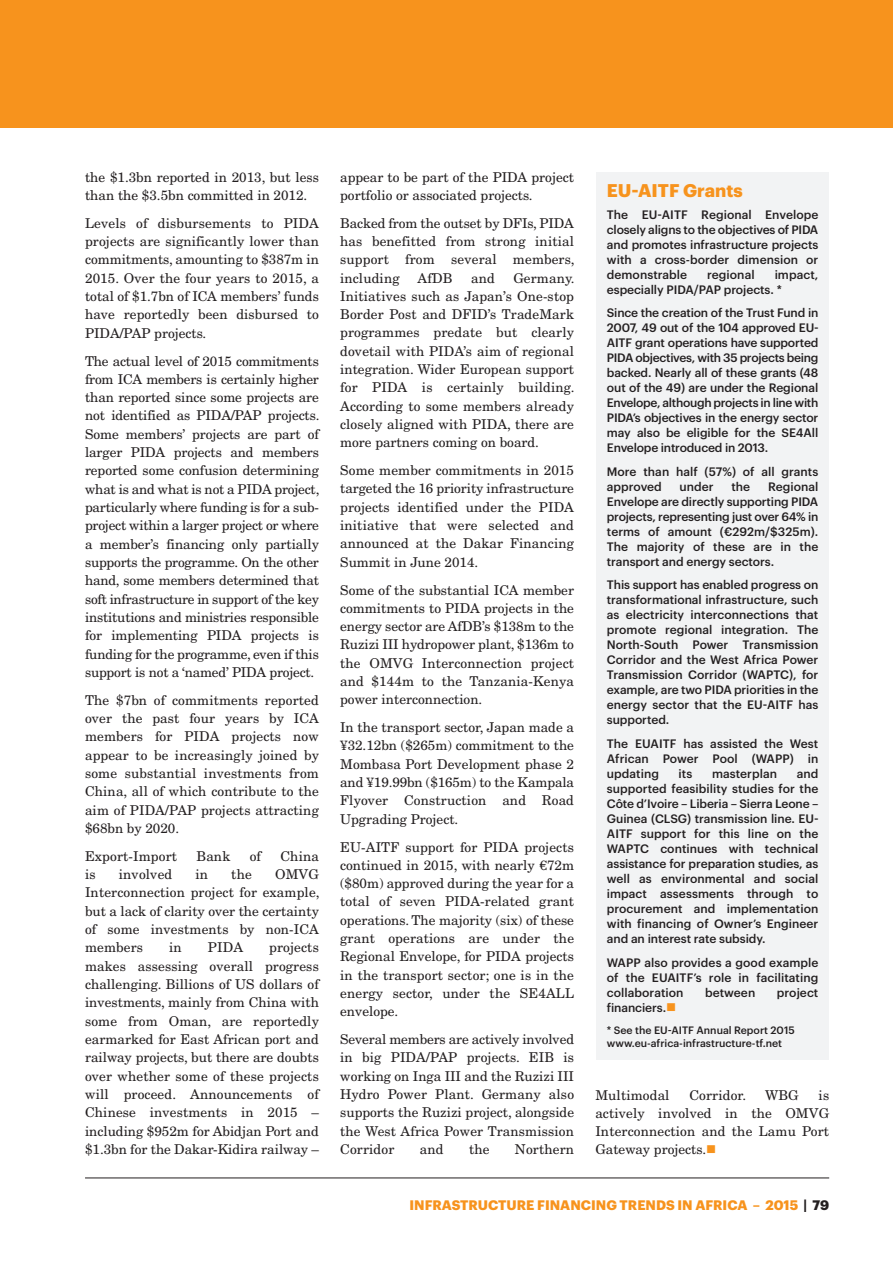
<style>
.page{position:relative;width:893px;height:1263px;background:#fff}
.page>*{position:absolute;margin:0;border:0;box-sizing:border-box;transform-origin:0 0}
.t1{font:700 18px "Graphik";color:#f7931d}
.t2{font:13.5px/18.3px "New Century Schlbk";letter-spacing:.01em;color:#231f20;text-align:justify}
.t3{font:700 13.5px "Graphik";color:#f7931d}
.t4{font:500 12px/15px "Graphik";letter-spacing:.005em;color:#231f20;text-align:justify}
.t5{font:500 10.5px/13.5px "Graphik";color:#231f20}
.s1{color:#f7931d}
.s2{color:#231f20}
</style>
<div class="page">
<hr style="left:85px;top:1177px;width:744px;height:1px;background:#231f20">
<div style="left:0;top:0;width:893px;height:128px;background:#f7931d"></div>
<div style="left:596px;top:172px;width:233px;height:887px;background:#f2f3f4"></div>
<p class="t2" style="left:85px;top:169px;width:235px">the $1.3bn reported in 2013, but less than the $3.5bn committed in 2012.</p>
<p class="t2" style="left:85px;top:215px;width:235px">Levels of disbursements to PIDA projects are significantly lower than commitments, amounting to $387m in 2015. Over the four years to 2015, a total of $1.7bn of ICA members’ funds have reportedly been disbursed to PIDA/PAP projects.</p>
<p class="t2" style="left:85px;top:353px;width:236px">The actual level of 2015 commitments from ICA members is certainly higher than reported since some projects are not identified as PIDA/PAP projects.<br>Some members’ projects are part of larger PIDA projects and members reported some confusion determining what is and what is not a PIDA project, particularly where funding is for a sub&shy;project within a larger project or where a member’s financing only partially supports the programme. On the other hand, some members determined that soft infrastructure in support of the key institutions and ministries responsible for implementing PIDA projects is funding for the programme, even if this support is not a ‘named’ PIDA project.</p>
<p class="t2" style="left:85px;top:692px;width:235px">The $7bn of commitments reported over the past four years by ICA members for PIDA projects now appear to be increasingly joined by some substantial investments from China, all of which contribute to the aim of PIDA/PAP projects attracting $68bn by 2020.</p>
<p class="t2" style="left:85px;top:848px;width:94px">Export-Import</p>
<p class="t2" style="left:196px;top:848px;width:35px">Bank</p>
<p class="t2" style="left:250px;top:848px;width:13px">of</p>
<p class="t2" style="left:280px;top:848px;width:40px">China</p>
<p class="t2" style="left:85px;top:866px;width:12px">is</p>
<p class="t2" style="left:119px;top:866px;width:55px">involved</p>
<p class="t2" style="left:195px;top:866px;width:14px">in</p>
<p class="t2" style="left:231px;top:866px;width:22px">the</p>
<p class="t2" style="left:85px;top:866px;width:236px;text-indent:190px">OMVG Interconnection project for example, but a lack of clarity over the certainty of some investments by non-ICA members</p>
<p class="t2" style="left:169px;top:940px;width:14px">in</p>
<p class="t2" style="left:208px;top:940px;width:37px">PIDA</p>
<p class="t2" style="left:85px;top:940px;width:235px;text-indent:184px">projects makes assessing overall progress challenging. Billions of US dollars of investments, mainly from China with some from Oman, are reportedly earmarked for East African port and railway projects, but there are doubts over whether some of these projects will proceed. Announcements of Chinese investments in 2015 – including $952m for Abidjan Port and $1.3bn for the Dakar-Kidira railway –</p>
<p class="t2" style="left:340px;top:169px;width:235px">appear to be part of the PIDA project portfolio or associated projects.</p>
<p class="t2" style="left:340px;top:215px;width:236px">Backed from the outset by DFIs, PIDA has benefitted from strong initial support from several members, including</p>
<p class="t2" style="left:340px;top:270px;width:236px;text-indent:173px">Germany.<br>Initiatives such as Japan’s One-stop Border Post and DFID’s TradeMark programmes predate but clearly dovetail with PIDA’s aim of regional integration. Wider European support for PIDA is certainly building.<br>According to some members already closely aligned with PIDA, there are more partners coming on board.</p>
<p class="t2" style="left:340px;top:462px;width:235px">Some member commitments in 2015 targeted the 16 priority infrastructure projects identified under the PIDA initiative that were selected and announced at the Dakar Financing Summit in June 2014.</p>
<p class="t2" style="left:340px;top:582px;width:235px">Some of the substantial ICA member commitments to PIDA projects in the energy sector are AfDB’s $138m to the Ruzizi III hydropower plant, $136m to the OMVG Interconnection project and $144m to the Tanzania-Kenya power interconnection.</p>
<p class="t2" style="left:340px;top:719px;width:235px">In the transport sector, Japan made a ¥32.12bn ($265m) commitment to the Mombasa Port Development phase 2 and ¥19.99bn ($165m) to the Kampala Flyover Construction and Road Upgrading Project.</p>
<p class="t2" style="left:340px;top:839px;width:235px">EU-AITF support for PIDA projects continued in 2015, with nearly €72m ($80m) approved during the year for a total of seven PIDA-related grant operations. The majority (six) of these grant operations are under the Regional Envelope, for PIDA projects in the transport sector; one is in the energy sector, under the SE4ALL envelope.</p>
<p class="t2" style="left:340px;top:1031px;width:235px">Several members are actively involved in big PIDA/PAP projects. EIB is working on Inga III and the Ruzizi III Hydro Power Plant. Germany also supports the Ruzizi project, alongside the West Africa Power Transmission Corridor</p>
<p class="t2" style="left:418px;top:270px;width:36px">AfDB</p>
<p class="t2" style="left:471px;top:270px;width:25px">and</p>
<p class="t2" style="left:420px;top:1141px;width:25px">and</p>
<p class="t2" style="left:469px;top:1141px;width:22px">the</p>
<p class="t2" style="left:515px;top:1141px;width:61px">Northern</p>
<h1 class="t1" style="left:607px;top:184px;width:137px">EU-AITF Grants</h1>
<p class="t4" style="left:607px;top:207px;width:213px">The EU-AITF Regional Envelope closely aligns to the objectives of PIDA and promotes infrastructure projects with a cross-border dimension or demonstrable</p>
<p class="t4" style="left:707px;top:268px;width:49px">regional</p>
<p class="t4" style="left:607px;top:268px;width:213px;text-indent:168px">impact, especially PIDA/PAP projects. *</p>
<p class="t4" style="left:607px;top:306px;width:213px">Since the creation of the Trust Fund in 2007, 49 out of the 104 approved EU-AITF grant operations have supported PIDA objectives, with 35 projects being backed. Nearly all of these grants (48 out of the 49) are under the Regional Envelope, although projects in line with PIDA’s objectives in the energy sector may also be eligible for the SE4All Envelope introduced in 2013.</p>
<p class="t4" style="left:607px;top:465px;width:213px">More than half (57%) of all grants approved</p>
<p class="t4" style="left:607px;top:480px;width:213px;text-indent:161px">Regional Envelope are directly supporting PIDA projects, representing just over 64% in terms of amount (€292m/$325m).<br>The majority of these are in the transport and energy sectors.</p>
<p class="t4" style="left:607px;top:578px;width:213px">This support has enabled progress on transformational infrastructure, such as electricity interconnections that promote regional integration. The North-South Power Transmission Corridor and the West Africa Power Transmission Corridor (WAPTC), for example, are two PIDA priorities in the energy sector that the EU-AITF has supported.</p>
<p class="t4" style="left:607px;top:737px;width:213px">The EUAITF has assisted the West African Power Pool (WAPP) in updating</p>
<p class="t4" style="left:680px;top:480px;width:36px">under</p>
<p class="t4" style="left:731px;top:480px;width:20px">the</p>
<p class="t4" style="left:607px;top:767px;width:213px;text-indent:190px">and supported feasibility studies for the Côte d’Ivoire – Liberia – Sierra Leone – Guinea (CLSG) transmission line. EU-AITF support for this line on the WAPTC continues with technical assistance for preparation studies, as well as environmental and social impact assessments through to procurement and implementation with financing of Owner’s Engineer and an interest rate subsidy.</p>
<p class="t4" style="left:607px;top:956px;width:213px">WAPP also provides a good example of the EUAITF’s role in facilitating collaboration</p>
<p class="t4" style="left:679px;top:767px;width:15px">its</p>
<p class="t4" style="left:712px;top:767px;width:67px">masterplan</p>
<p class="t4" style="left:705px;top:986px;width:52px">between</p>
<p class="t4" style="left:777px;top:986px;width:43px">project</p>
<p class="t4" style="left:607px;top:1001px;width:71px">financiers.<span class="s1">■</span></p>
<p class="t5" style="left:607px;top:1024px;width:189px">* See the EU-AITF Annual Report 2015 www.eu-africa-infrastructure-tf.net</p>
<p class="t2" style="left:595px;top:1087px;width:76px">Multimodal</p>
<p class="t2" style="left:689px;top:1087px;width:58px">Corridor.</p>
<p class="t2" style="left:765px;top:1087px;width:35px">WBG</p>
<p class="t2" style="left:595px;top:1087px;width:235px;text-indent:223px">is actively involved in the OMVG Interconnection and the Lamu Port Gateway projects.<span class="s1">■</span></p>
<p class="t3" style="left:409px;top:1200px;width:421px">INFRASTRUCTURE FINANCING TRENDS IN AFRICA – 2015 <span class="s2">| 79</span></p>
</div>
